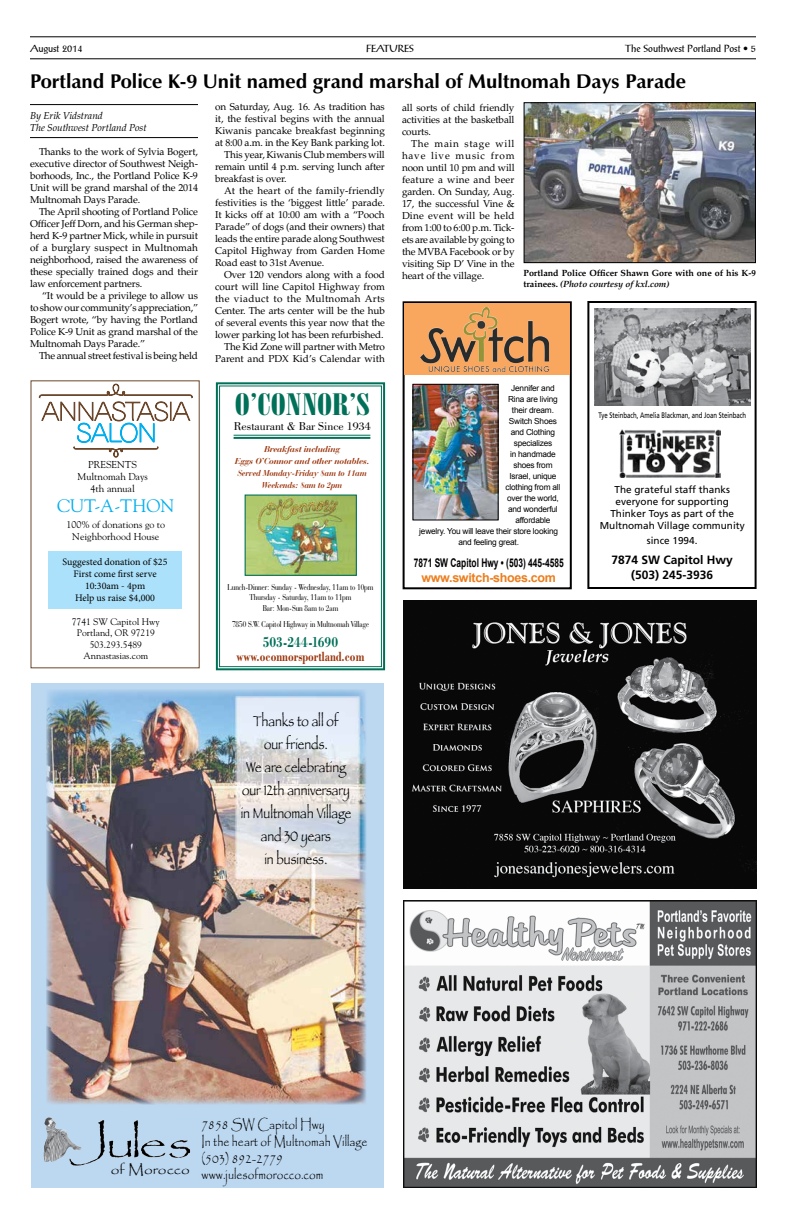
<style>
.page{position:relative;width:792px;height:1224px;background:#fff}
.page>*{position:absolute;margin:0;border:0;box-sizing:border-box;transform-origin:0 0}
.t1{font:30px "Bodoni Poster Compressed";letter-spacing:-.01em;color:#007058;scale:1.35 1}
.t2{font:700 20px "Zapf Humanist 601 BT";color:#000}
.t3{font:18px "Goudy";color:#00aeef}
.t4{font:15px/23px "Papyrus Plain";color:#000;text-align:center;scale:.82 1}
.t5{font:700 15px "Bodoni BT";letter-spacing:-.005em;color:#007058;scale:.75 1}
.t6{font:14px/16.8px "Papyrus";color:#000;scale:.84 1}
.t7{font:700 14px "Bodoni BT";color:#9b350c;scale:.75 1}
.t8{font:14px "Papyrus";color:#000;scale:1.1 1}
.t9{font:700 12.5px "Arial";letter-spacing:-.025em;color:#ec7e1e}
.t10{font:700 12px "Arial";color:#000;scale:.7 1}
.t11{font:700 12px/14.4px "Frutiger";color:#000;text-align:center}
.t12{font:12px "Bodoni BT";color:#000}
.t13{font:10px/12px "Palatino";letter-spacing:-.015em;color:#000;text-align:justify}
.t14{font:10px/12px "Frutiger";color:#000;text-align:center}
.t15{font:10px/12px "Minion Pro";letter-spacing:-.005em;color:#000;text-align:center}
.t16{font:10px/12px "Goudy";color:#000;text-align:center}
.t17{font:10px "Prose Antique";color:#000}
.t18{font:italic 10px/12px "Palatino";letter-spacing:-.005em;color:#000}
.t19{font:10px "Palatino";letter-spacing:.015em;color:#000}
.t20{font:10px "Palatino";letter-spacing:.03em;color:#000}
.t21{font:9.5px/11.4px "Goudy";color:#000;text-align:center}
.t22{font:9px/10.8px "Bauer Bodoni BT";color:#000;text-align:center;scale:.82 1}
.t23{font:italic 700 9px/12px "Bauer Bodoni BT";color:#9b350c;text-align:center}
.t24{font:700 9px/11px "Palatino";letter-spacing:-.005em;color:#000}
.t25{font:8.3px "Arial";letter-spacing:-.025em;color:#000}
.t26{font:8px "Frutiger";color:#000;scale:.75 1}
.s1{font-style:italic}
</style>
<div class="page">
<hr style="left:30px;top:36px;width:726px;height:1px;background:#000">
<hr style="left:30px;top:58px;width:726px;height:1px;background:#000">
<img style="left:404px;top:900px;width:352px;height:288px">
<img style="left:404px;top:601px;width:352px;height:288px">
<div style="left:31px;top:683px;width:352px;height:504px;background:#bcd8f1"></div>
<img style="left:47px;top:689px;width:319px;height:416px">
<img style="left:43px;top:1117px;width:26px;height:45px">
<img style="left:69px;top:1120px;width:122px;height:46px">
<svg style="left:39px;top:384px;width:154px;height:73px"></svg>
<div style="left:48px;top:551px;width:134px;height:58px;background:#abe1fa"></div>
<svg style="left:215px;top:382px;width:171px;height:289px"></svg>
<div style="left:219px;top:386px;width:163px;height:281px;border:1px solid #007058"></div>
<hr style="left:234px;top:435px;width:136px;height:1px;background:#007058">
<hr style="left:234px;top:437px;width:136px;height:2px;background:#007058">
<img style="left:247px;top:497px;width:108px;height:77px">
<div style="left:245px;top:495px;width:112px;height:81px;border:1px solid #007058"></div>
<div style="left:403px;top:301px;width:169px;height:288px;border:2px solid #000"></div>
<div style="left:405px;top:303px;width:165px;height:72px;background:#f9a65f"></div>
<img style="left:415px;top:386px;width:81px;height:132px">
<div style="left:413px;top:384px;width:85px;height:136px;border:1px solid #000"></div>
<img style="left:420px;top:307px;width:130px;height:66px">
<div style="left:587px;top:301px;width:170px;height:288px;border:2px solid #000"></div>
<img style="left:619px;top:429px;width:102px;height:48px">
<img style="left:594px;top:308px;width:156px;height:97px">
<hr style="left:30px;top:104px;width:168px;height:1px;background:#000">
<hr style="left:30px;top:137px;width:168px;height:1px;background:#000">
<img style="left:526px;top:104px;width:228px;height:157px">
<div style="left:524px;top:102px;width:232px;height:161px;border:1px solid #000"></div>
<p class="t17" style="left:30px;top:43px;width:54px">August 2014</p>
<p class="t17" style="left:366px;top:43px;width:50px">FEATURES</p>
<p class="t17" style="left:625px;top:43px;width:132px">The Southwest Portland Post • 5</p>
<h2 class="t2" style="left:30px;top:68px;width:657px">Portland Police K-9 Unit named grand marshal of Multnomah Days Parade</h2>
<p class="t13" style="left:215px;top:101px;width:171px">on Saturday, Aug. 16. As tradition has</p>
<p class="t13" style="left:215px;top:113px;width:171px">it, the festival begins with the annual</p>
<p class="t13" style="left:215px;top:125px;width:171px">Kiwanis pancake breakfast beginning</p>
<p class="t13" style="left:215px;top:137px;width:171px">at 8:00 a.m. in the Key Bank parking lot.</p>
<p class="t13" style="left:224px;top:149px;width:162px">This year, Kiwanis Club members will</p>
<p class="t13" style="left:215px;top:161px;width:171px">remain until 4 p.m. serving lunch after</p>
<p class="t13" style="left:215px;top:173px;width:73px">breakfast is over.</p>
<p class="t19" style="left:224px;top:185px;width:162px">At the heart of the family-friendly</p>
<p class="t13" style="left:215px;top:197px;width:171px">festivities is the ‘biggest little’ parade.</p>
<p class="t13" style="left:215px;top:209px;width:171px">It kicks off at 10:00 am with a “Pooch</p>
<p class="t13" style="left:215px;top:221px;width:171px">Parade” of dogs (and their owners) that</p>
<p class="t13" style="left:215px;top:233px;width:171px">leads the entire parade along Southwest</p>
<p class="t13" style="left:215px;top:245px;width:171px">Capitol Highway from Garden Home</p>
<p class="t13" style="left:215px;top:257px;width:111px">Road east to 31st Avenue.</p>
<p class="t13" style="left:224px;top:269px;width:162px">Over 120 vendors along with a food</p>
<p class="t13" style="left:215px;top:281px;width:171px">court will line Capitol Highway from</p>
<p class="t20" style="left:215px;top:293px;width:171px">the viaduct to the Multnomah Arts</p>
<p class="t13" style="left:215px;top:305px;width:171px">Center. The arts center will be the hub</p>
<p class="t13" style="left:215px;top:317px;width:171px">of several events this year now that the</p>
<p class="t13" style="left:215px;top:329px;width:170px">lower parking lot has been refurbished.</p>
<p class="t13" style="left:224px;top:341px;width:162px">The Kid Zone will partner with Metro</p>
<p class="t13" style="left:215px;top:353px;width:171px">Parent and PDX Kid’s Calendar with</p>
<p class="t13" style="left:402px;top:102px;width:114px">all sorts of child friendly activities at the basketball courts.</p>
<p class="t13" style="left:402px;top:138px;width:114px;text-indent:9px">The main stage will have live music from noon until 10 pm and will feature a wine and beer garden. On Sunday, Aug.<br>17, the successful Vine &amp; Dine event will be held from 1:00 to 6:00 p.m. Tick&shy;ets are available by going to the MVBA Facebook or by visiting Sip D’ Vine in the heart of the village.</p>
<p class="t18" style="left:30px;top:110px;width:118px">By Erik Vidstrand<br>The Southwest Portland Post</p>
<p class="t13" style="left:30px;top:146px;width:170px;text-indent:9px">Thanks to the work of Sylvia Bogert, executive director of Southwest Neigh&shy;borhoods, Inc., the Portland Police K-9<br>Unit will be grand marshal of the 2014<br>Multnomah Days Parade.</p>
<p class="t13" style="left:30px;top:206px;width:170px;text-indent:9px">The April shooting of Portland Police Officer Jeff Dorn, and his German shep&shy;herd K-9 partner Mick, while in pursuit of a burglary suspect in Multnomah neighborhood, raised the awareness of these specially trained dogs and their law enforcement partners.</p>
<p class="t13" style="left:30px;top:290px;width:170px;text-indent:12px">“It would be a privilege to allow us to show our community’s appreciation,” Bogert wrote, “by having the Portland Police K-9 Unit as grand marshal of the Multnomah Days Parade.”</p>
<p class="t13" style="left:39px;top:350px;width:161px">The annual street festival is being held</p>
<p class="t24" style="left:524px;top:267px;width:234px">Portland Police Officer Shawn Gore with one of his K-9 trainees. <span class="s1">(Photo courtesy of kxl.com)</span></p>
<p class="t16" style="left:78px;top:459px;width:72px">Presents<br>Multnomah Days<br>4th annual</p>
<h3 class="t3" style="left:57px;top:494px;width:119px">Cut-A-thon</h3>
<p class="t16" style="left:66px;top:518px;width:100px">100% of donations go to neighborhood house</p>
<p class="t15" style="left:63px;top:556px;width:106px">Suggested donation of $25<br>First come first serve<br>10:30am - 4pm<br>Help us raise $4,000</p>
<p class="t21" style="left:72px;top:616px;width:89px">7741 sW Capitol hwy<br>Portland, or 97219<br>503.293.5489<br>Annastasias.com</p>
<h1 class="t1" style="left:235px;top:388px;width:102px">O’CONNOR’S</h1>
<p class="t12" style="left:234px;top:419px;width:139px">Restaurant &amp; Bar Since 1934</p>
<p class="t23" style="left:235px;top:443px;width:136px">Breakfast including<br>Eggs O’Connor and other notables.<br>Served Monday-Friday 8am to 11am<br>Weekends: 8am to 2pm</p>
<p class="t22" style="left:228px;top:581px;width:179px">Lunch-Dinner: Sunday - Wednesday, 11am to 10pm<br>Thursday - Saturday, 11am to 11pm<br>Bar: Mon-Sun 8am to 2am</p>
<p class="t22" style="left:232px;top:619px;width:168px">7850 S.W. Capitol Highway in Multnomah Village</p>
<h3 class="t5" style="left:263px;top:633px;width:102px">503-244-1690</h3>
<h3 class="t7" style="left:237px;top:648px;width:172px">www.oconnorsportland.com</h3>
<h3 class="t4" style="left:241px;top:709px;width:136px">Thanks to all of<br>our friends.<br>We are celebrating our 12th anniversary in Multnomah Village and 30 years<br>in business.</h3>
<p class="t25" style="left:511px;top:382px;width:45px">Jennifer and</p>
<p class="t25" style="left:508px;top:393px;width:51px">Rina are living</p>
<p class="t25" style="left:512px;top:404px;width:43px">their dream.</p>
<p class="t25" style="left:509px;top:415px;width:49px">Switch Shoes</p>
<p class="t25" style="left:511px;top:426px;width:46px">and Clothing</p>
<p class="t25" style="left:514px;top:437px;width:40px">specializes</p>
<p class="t25" style="left:510px;top:448px;width:47px">in handmade</p>
<p class="t25" style="left:513px;top:459px;width:41px">shoes from</p>
<p class="t25" style="left:509px;top:470px;width:49px">Israel, unique</p>
<p class="t25" style="left:506px;top:481px;width:56px">clothing from all</p>
<p class="t25" style="left:507px;top:492px;width:53px">over the world,</p>
<p class="t25" style="left:508px;top:503px;width:51px">and wonderful</p>
<p class="t25" style="left:516px;top:514px;width:36px">affordable</p>
<p class="t25" style="left:419px;top:525px;width:140px">jewelry. You will leave their store looking</p>
<p class="t25" style="left:458px;top:536px;width:62px">and feeling great.</p>
<p class="t10" style="left:414px;top:555px;width:216px">7871 SW Capitol Hwy • (503) 445-4585</p>
<p class="t9" style="left:421px;top:569px;width:136px">www.switch-shoes.com</p>
<p class="t26" style="left:598px;top:410px;width:198px">Tye Steinbach, Amelia Blackman, and Joan Steinbach</p>
<p class="t14" style="left:600px;top:484px;width:146px">The grateful staff thanks everyone for supporting<br>Thinker Toys as part of the<br>Multnomah Village community</p>
<p class="t14" style="left:647px;top:534px;width:52px">since 1994.</p>
<p class="t11" style="left:612px;top:553px;width:123px">7874 SW Capitol Hwy (503) 245-3936</p>
<h3 class="t8" style="left:111px;top:1161px;width:73px">of Morocco</h3>
<h3 class="t6" style="left:202px;top:1116px;width:199px">7858 SW Capitol Hwy<br>In the heart of Multnomah Village (503) 892-2779 www.julesofmorocco.com</h3>
</div>
